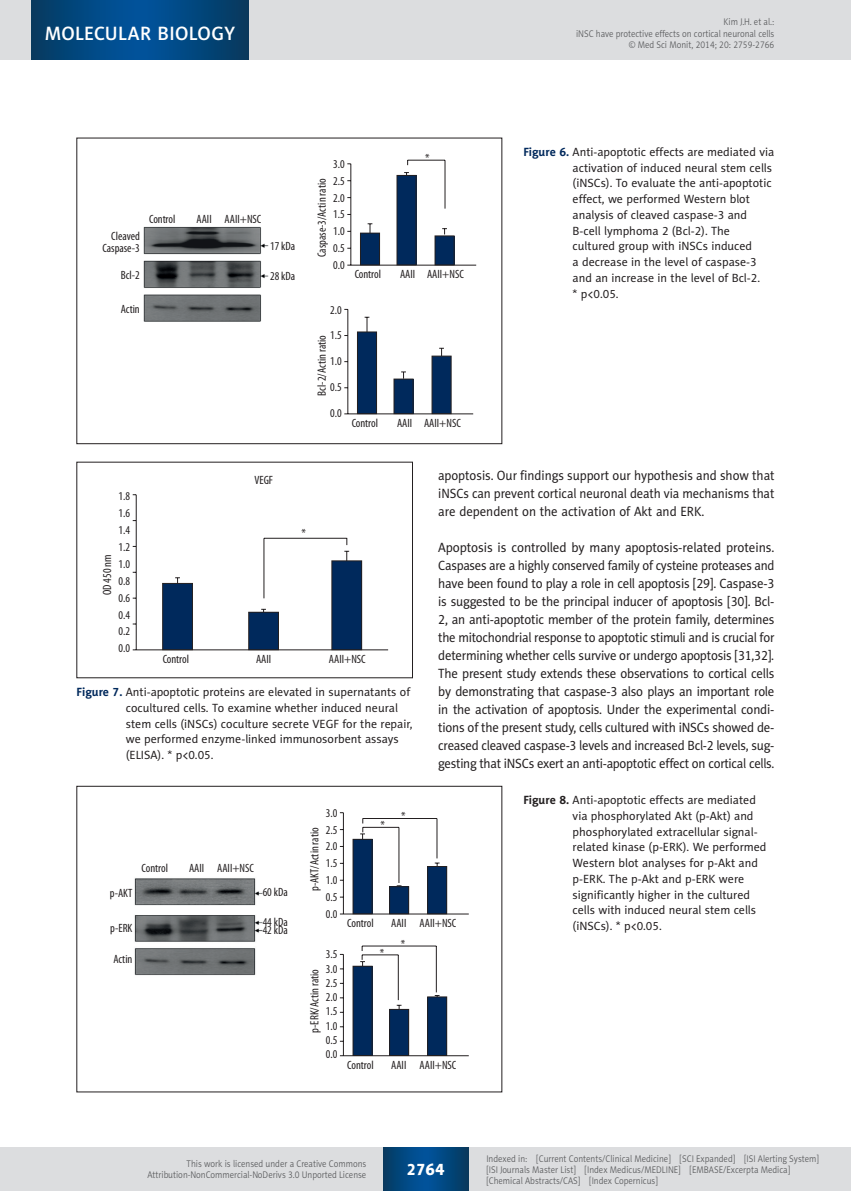
<style>
.page{position:relative;width:851px;height:1191px;background:#fff}
.page>*{position:absolute;margin:0;border:0;box-sizing:border-box;transform-origin:0 0}
.t1{font:19.5px "Naomi Sans EFN Medium";letter-spacing:.015em;color:#fff}
.t2{font:16.5px "Naomi Sans EFN Heavy";color:#fff}
.MSM_Body{font:13.5px/18px "Naomi Sans EFN";letter-spacing:-.02em;color:#231f20;text-align:justify}
.MSM_Body-2{font:13.5px/18px "Naomi Sans EFN";letter-spacing:-.02em;color:#231f20;text-align:justify;scale:.94 1}
.MSM_Rycina_tytul{font:12px/15.8px "Naomi Sans EFN";color:#231f20}
.t3{font:condensed 12px/16.8px "Myriad Pro";color:#231f20;text-align:justify}
.t4{font:9.75px/11.2px "Naomi Sans EFN Light";color:#57585a;text-align:right;scale:.9 1}
.s1{font-weight:700;color:#00295c}
.s2{font-weight:700}
</style>
<div class="page">
<img style="left:143px;top:226px;width:126px;height:96px">
<hr style="left:350px;top:164px;width:1px;height:101px;background:#231f20">
<hr style="left:347px;top:265px;width:129px;height:1px;background:#231f20">
<svg style="left:359px;top:159px;width:96px;height:107px"></svg>
<hr style="left:347px;top:309px;width:1px;height:105px;background:#231f20">
<hr style="left:344px;top:413px;width:129px;height:1px;background:#231f20">
<svg style="left:356px;top:317px;width:88px;height:97px"></svg>
<div style="left:431px;top:356px;width:20px;height:58px;background:#00295c;border:1px solid #231f20"></div>
<img style="left:134px;top:878px;width:129px;height:98px">
<hr style="left:343px;top:812px;width:1px;height:102px;background:#231f20">
<hr style="left:340px;top:913px;width:128px;height:1px;background:#231f20">
<svg style="left:352px;top:818px;width:95px;height:96px"></svg>
<hr style="left:343px;top:954px;width:1px;height:101px;background:#231f20">
<hr style="left:340px;top:1055px;width:128px;height:1px;background:#231f20">
<hr style="left:362px;top:945px;width:74px;height:1px;background:#231f20">
<svg style="left:352px;top:946px;width:95px;height:110px"></svg>
<hr style="left:136px;top:494px;width:1px;height:156px;background:#231f20">
<hr style="left:133px;top:649px;width:255px;height:1px;background:#231f20">
<svg style="left:174px;top:551px;width:188px;height:99px"></svg>
<div style="left:162px;top:583px;width:31px;height:67px;background:#00295c;border:1px solid #231f20"></div>
<hr style="left:264px;top:538px;width:82px;height:1px;background:#231f20">
<hr style="left:263px;top:538px;width:1px;height:60px;background:#231f20">
<div style="left:0;top:1148px;width:850px;height:43px;background:#dcdddf"></div>
<svg style="left:383px;top:1147px;width:85px;height:43px;background:#02477e"></svg>
<div style="left:0;top:0;width:850px;height:60px;background:#dcdddf"></div>
<hr style="left:850px;top:0;width:1px;height:60px;background:#dcdddf">
<svg style="left:32px;top:0;width:217px;height:60px;background:#02477e"></svg>
<h1 class="t1" style="left:45px;top:22px;width:192px">MOLECULAR BIOLOGY</h1>
<p class="t4" style="left:576px;top:16px;width:222px">Kim J.H. et al.:<br>iNSC have protective effects on cortical neuronal cells © Med Sci Monit, 2014; 20: 2759-2766</p>
<p class="t3" style="left:102px;top:230px;width:39px;line-height:12px;text-align:right">Cleaved<br>Caspase-3</p>
<p class="t3" style="left:121px;top:267px;width:20px">Bcl-2</p>
<p class="t3" style="left:121px;top:301px;width:21px">Actin</p>
<p class="t3" style="left:149px;top:211px;width:28px">Control</p>
<p class="t3" style="left:196px;top:211px;width:17px">AAII</p>
<p class="t3" style="left:224px;top:211px;width:38px">AAII+NSC</p>
<p class="t3" style="left:270px;top:238px;width:27px">17 kDa</p>
<p class="t3" style="left:270px;top:268px;width:27px">28 kDa</p>
<p class="t3" style="left:333px;top:156px;width:13px">3.0<br>2.5<br>2.0<br>1.5<br>1.0<br>0.5<br>0.0</p>
<p class="t3" style="left:313px;top:257px;width:80px;rotate:-90deg">Caspase-3/Actin ratio</p>
<p class="t3" style="left:425px;top:150px;width:6px">*</p>
<p class="t3" style="left:354px;top:266px;width:28px">Control</p>
<p class="t3" style="left:400px;top:266px;width:65px">AAII AAII+NSC</p>
<p class="t3" style="left:330px;top:297px;width:13px;line-height:25.8px">2.0<br>1.5<br>1.0<br>0.5<br>0.0</p>
<p class="t3" style="left:313px;top:395px;width:62px;rotate:-90deg">Bcl-2/Actin ratio</p>
<p class="t3" style="left:351px;top:414px;width:28px">Control</p>
<p class="t3" style="left:397px;top:414px;width:65px">AAII AAII+NSC</p>
<p class="MSM_Rycina_tytul" style="left:572px;top:144px;width:203px;text-indent:-49px"><span class="s1">Figure 6.</span> Anti-apoptotic effects are mediated via activation of induced neural stem cells (iNSCs). To evaluate the anti-apoptotic effect, we performed Western blot analysis of cleaved caspase-3 and B-cell lymphoma 2 (Bcl-2). The cultured group with iNSCs induced<br>a decrease in the level of caspase-3 and an increase in the level of Bcl-2.<br>* p&lt;0.05.</p>
<p class="t3" style="left:119px;top:488px;width:13px">1.8<br>1.6<br>1.4<br>1.2<br>1.0<br>0.8<br>0.6<br>0.4<br>0.2<br>0.0</p>
<p class="t3" style="left:99px;top:595px;width:42px;rotate:-90deg">OD 450 nm</p>
<p class="t3" style="left:254px;top:472px;width:20px">VEGF</p>
<p class="t3" style="left:301px;top:525px;width:6px">*</p>
<p class="t3" style="left:163px;top:650px;width:28px">Control</p>
<p class="t3" style="left:256px;top:650px;width:17px">AAII</p>
<p class="t3" style="left:329px;top:650px;width:38px">AAII+NSC</p>
<p class="MSM_Rycina_tytul" style="left:126px;top:684px;width:288px;text-indent:-49px"><span class="s1">Figure 7.</span> Anti-apoptotic proteins are elevated in supernatants of cocultured cells. To examine whether induced neural stem cells (iNSCs) coculture secrete VEGF for the repair, we performed enzyme-linked immunosorbent assays (ELISA). * p&lt;0.05.</p>
<p class="MSM_Body-2" style="left:438px;top:466px;width:359px">apoptosis. Our findings support our hypothesis and show that iNSCs can prevent cortical neuronal death via mechanisms that are dependent on the activation of Akt and ERK.</p>
<p class="MSM_Body" style="left:438px;top:538px;width:338px">Apoptosis is controlled by many apoptosis-related proteins.<br>Caspases are a highly conserved family of cysteine proteases and have been found to play a role in cell apoptosis [29]. Caspase-3 is suggested to be the principal inducer of apoptosis [30]. Bcl-2, an anti-apoptotic member of the protein family, determines the mitochondrial response to apoptotic stimuli and is crucial for determining whether cells survive or undergo apoptosis [31,32].<br>The present study extends these observations to cortical cells by demonstrating that caspase-3 also plays an important role in the activation of apoptosis. Under the experimental condi&shy;tions of the present study, cells cultured with iNSCs showed de&shy;creased cleaved caspase-3 levels and increased Bcl-2 levels, sug&shy;gesting that iNSCs exert an anti-apoptotic effect on cortical cells.</p>
<p class="t3" style="left:110px;top:884px;width:24px">p-AKT</p>
<p class="t3" style="left:110px;top:920px;width:24px">p-ERK</p>
<p class="t3" style="left:113px;top:951px;width:21px">Actin</p>
<p class="t3" style="left:142px;top:860px;width:28px">Control</p>
<p class="t3" style="left:189px;top:860px;width:17px">AAII</p>
<p class="t3" style="left:217px;top:860px;width:38px">AAII+NSC</p>
<p class="t3" style="left:262px;top:884px;width:27px">60 kDa</p>
<p class="t3" style="left:262px;top:913px;width:27px">44 kDa</p>
<p class="t3" style="left:262px;top:922px;width:27px">42 kDa</p>
<p class="t3" style="left:326px;top:804px;width:13px">3.0<br>2.5<br>2.0<br>1.5<br>1.0<br>0.5<br>0.0</p>
<p class="t3" style="left:306px;top:891px;width:65px;rotate:-90deg">p-AKT/Actin ratio</p>
<p class="t3" style="left:380px;top:817px;width:6px">*</p>
<p class="t3" style="left:401px;top:808px;width:6px">*</p>
<p class="t3" style="left:347px;top:914px;width:28px">Control</p>
<p class="t3" style="left:391px;top:914px;width:67px">AAII AAII+NSC</p>
<p class="t3" style="left:400px;top:935px;width:6px">*</p>
<p class="t3" style="left:326px;top:947px;width:13px;line-height:14.2px">3.5<br>3.0<br>2.5<br>2.0<br>1.5<br>1.0<br>0.5<br>0.0</p>
<p class="t3" style="left:379px;top:944px;width:6px">*</p>
<p class="t3" style="left:306px;top:1032px;width:65px;rotate:-90deg">p-ERK/Actin ratio</p>
<p class="t3" style="left:347px;top:1056px;width:28px">Control</p>
<p class="t3" style="left:391px;top:1056px;width:67px">AAII AAII+NSC</p>
<p class="MSM_Rycina_tytul" style="left:572px;top:792px;width:195px;text-indent:-49px"><span class="s2">Figure 8.</span> Anti-apoptotic effects are mediated via phosphorylated Akt (p-Akt) and phosphorylated extracellular signal&shy;related kinase (p-ERK). We performed Western blot analyses for p-Akt and p-ERK. The p-Akt and p-ERK were significantly higher in the cultured cells with induced neural stem cells (iNSCs). * p&lt;0.05.</p>
<p class="t4" style="left:147px;top:1158px;width:245px">This work is licensed under a Creative Commons<br>Attribution-NonCommercial-NoDerivs 3.0 Unported License</p>
<h2 class="t2" style="left:406px;top:1159px;width:40px">2764</h2>
<p class="t4" style="left:486px;top:1152px;width:371px;text-align:left">Indexed in: [Current Contents/Clinical Medicine] [SCI Expanded] [ISI Alerting System] [ISI Journals Master List] [Index Medicus/MEDLINE] [EMBASE/Excerpta Medica] [Chemical Abstracts/CAS] [Index Copernicus]</p>
</div>
